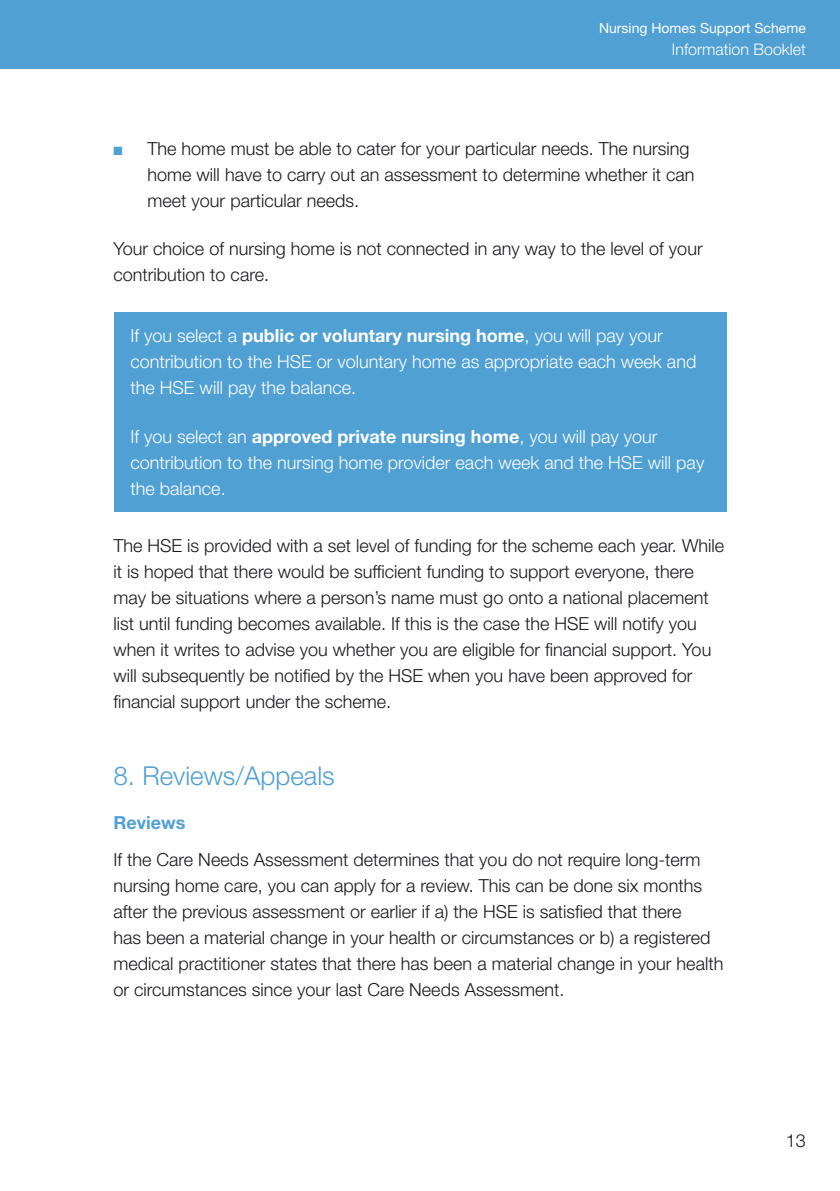
<style>
.page{position:relative;width:840px;height:1191px;background:#fff}
.page>*{position:absolute;margin:0;border:0;box-sizing:border-box;transform-origin:0 0}
.t1{font:300 26px "Helvetica Neue LT Std";color:#50a0d4}
.t2{font:300 18px/26px "Helvetica Neue LT Std";color:#1a171c}
.t3{font:300 18px/26px "Helvetica Neue LT Std";color:#fff}
.t4{font:700 18px "Helvetica Neue LT Std";color:#50a0d4}
.t5{font:300 16px "Helvetica Neue LT Std";color:#fff}
.t6{font:14px "Helvetica Neue LT Std";color:#fff}
.s1{color:#50a0d4}
.s2{font-weight:700}
</style>
<div class="page">
<div style="left:0;top:0;width:839px;height:68px;background:#50a0d4"></div>
<div style="left:113px;top:312px;width:613px;height:199px;background:#50a0d4"></div>
<p class="t6" style="left:598px;top:19px;width:208px">Nursing Homes Support Scheme</p>
<p class="t5" style="left:671px;top:39px;width:135px">Information Booklet</p>
<p class="t2" style="left:147px;top:135px;width:548px;text-indent:-34px"><span class="s1">■</span> The home must be able to cater for your particular needs. The nursing home will have to carry out an assessment to determine whether it can meet your particular needs.</p>
<p class="t2" style="left:113px;top:235px;width:590px">Your choice of nursing home is not connected in any way to the level of your contribution to care.</p>
<p class="t3" style="left:130px;top:322px;width:567px">If you select a <span class="s2">public or voluntary nursing home</span>, you will pay your contribution to the HSE or voluntary home as appropriate each week and the HSE will pay the balance.</p>
<p class="t3" style="left:130px;top:423px;width:575px">If you select an <span class="s2">approved private nursing home</span>, you will pay your contribution to the nursing home provider each week and the HSE will pay the balance.</p>
<p class="t2" style="left:113px;top:532px;width:611px">The HSE is provided with a set level of funding for the scheme each year. While it is hoped that there would be sufficient funding to support everyone, there may be situations where a person’s name must go onto a national placement list until funding becomes available. If this is the case the HSE will notify you when it writes to advise you whether you are eligible for financial support. You will subsequently be notified by the HSE when you have been approved for financial support under the scheme.</p>
<h1 class="t1" style="left:113px;top:760px;width:223px">8. Reviews/Appeals</h1>
<p class="t4" style="left:113px;top:811px;width:73px">Reviews</p>
<p class="t2" style="left:113px;top:846px;width:611px">If the Care Needs Assessment determines that you do not require long-term nursing home care, you can apply for a review. This can be done six months after the previous assessment or earlier if a) the HSE is satisfied that there<br>has been a material change in your health or circumstances or b) a registered medical practitioner states that there has been a material change in your health or circumstances since your last Care Needs Assessment.</p>
<p class="t2" style="left:785px;top:1127px;width:22px">13</p>
</div>
